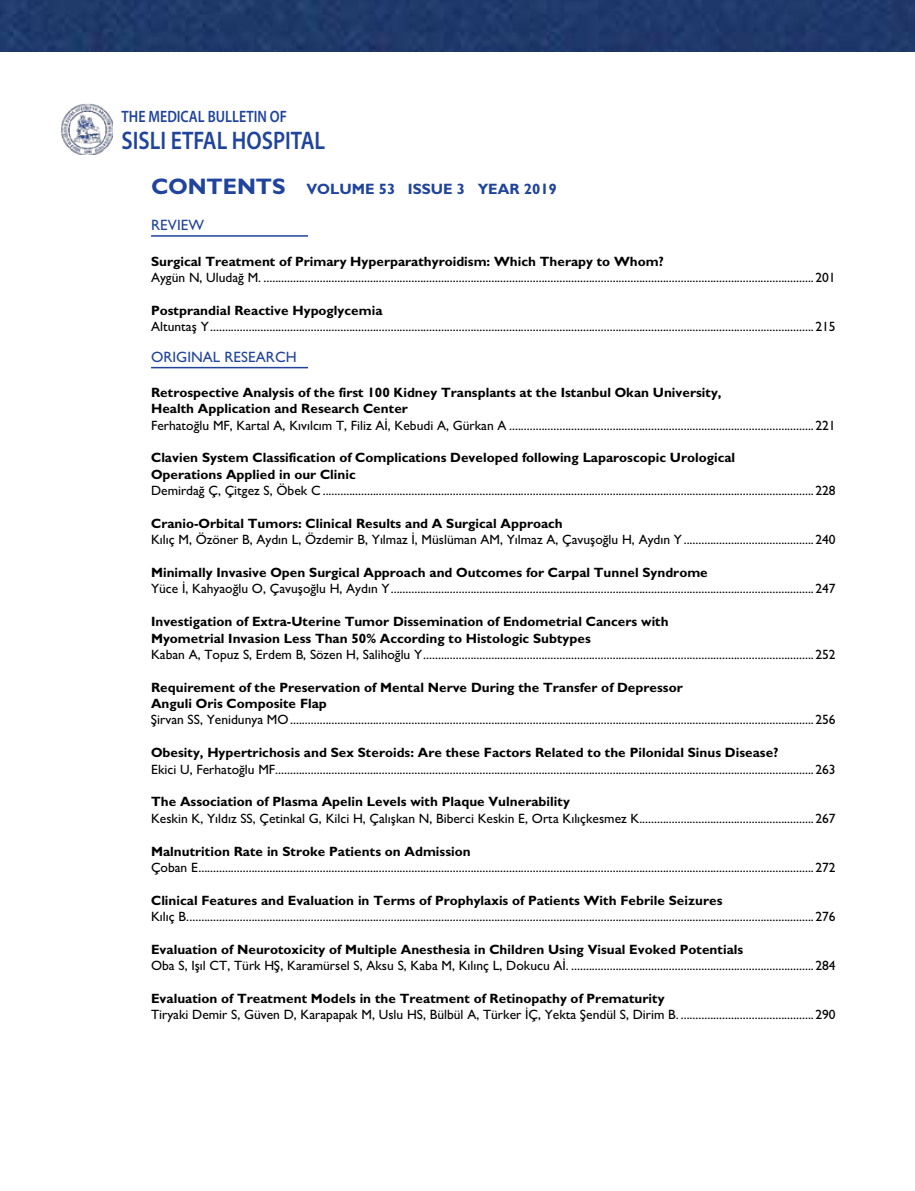
<style>
.page{position:relative;width:915px;height:1191px;background:#fff}
.page>*{position:absolute;margin:0;border:0;box-sizing:border-box;transform-origin:0 0}
.t1{font:600 25.5px "Myriad Pro";color:#20449c;scale:.85 1}
.t2{font:600 16.5px "Myriad Pro";color:#20449c;scale:.85 1}
.t3{font:700 15px "Gill Sans MT Pro";color:#20449c}
.t4{font:500 15px "Gill Sans MT Pro";color:#20449c}
.t5{font:500 13.5px "Gill Sans MT Pro";color:#000}
.t6{font:700 13.5px/16.4px "Gill Sans MT Pro";color:#000}
.s1{font-size:22.5px}
</style>
<div class="page">
<img style="left:61px;top:104px;width:51px;height:51px">
<div style="left:0;top:0;width:914px;height:52px;background:#1f396a"></div>
<hr style="left:151px;top:367px;width:157px;height:1px;background:#20449c">
<hr style="left:151px;top:235px;width:157px;height:2px;background:#20449c">
<p class="t2" style="left:121px;top:106px;width:196px">THE MEDICAL BULLETIN OF</p>
<h1 class="t1" style="left:121px;top:124px;width:241px">SISLI ETFAL HOSPITAL</h1>
<p class="t3" style="left:151px;top:180px;width:407px"><span class="s1">CONTENTS</span> VOLUME 53 ISSUE 3 YEAR 2019</p>
<p class="t4" style="left:151px;top:216px;width:55px">REVIEW</p>
<p class="t6" style="left:151px;top:253px;width:514px">Surgical Treatment of Primary Hyperparathyroidism: Which Therapy to Whom?</p>
<p class="t5" style="left:151px;top:269px;width:686px">Aygün N, Uludağ M. ..........................................................................................................................................................................................201</p>
<p class="t6" style="left:151px;top:302px;width:233px">Postprandial Reactive Hypoglycemia</p>
<p class="t5" style="left:151px;top:319px;width:686px">Altuntaş Y............................................................................................................................................................................................................215</p>
<p class="t4" style="left:151px;top:348px;width:147px">ORIGINAL RESEARCH</p>
<p class="t6" style="left:151px;top:384px;width:572px">Retrospective Analysis of the first 100 Kidney Transplants at the Istanbul Okan University,<br>Health Application and Research Center</p>
<p class="t5" style="left:151px;top:417px;width:686px">Ferhatoğlu MF, Kartal A, Kıvılcım T, Filiz Aİ, Kebudi A, Gürkan A .......................................................................................................221</p>
<p class="t6" style="left:151px;top:449px;width:585px">Clavien System Classification of Complications Developed following Laparoscopic Urological<br>Operations Applied in our Clinic</p>
<p class="t5" style="left:151px;top:482px;width:686px">Demirdağ Ç, Çitgez S, Öbek C ......................................................................................................................................................................228</p>
<p class="t6" style="left:151px;top:515px;width:413px">Cranio-Orbital Tumors: Clinical Results and A Surgical Approach</p>
<p class="t5" style="left:151px;top:531px;width:686px">Kılıç M, Özöner B, Aydın L, Özdemir B, Yılmaz İ, Müslüman AM, Yılmaz A, Çavuşoğlu H, Aydın Y............................................240</p>
<p class="t6" style="left:151px;top:564px;width:558px">Minimally Invasive Open Surgical Approach and Outcomes for Carpal Tunnel Syndrome</p>
<p class="t5" style="left:151px;top:581px;width:686px">Yüce İ, Kahyaoğlu O, Çavuşoğlu H, Aydın Y...............................................................................................................................................247</p>
<p class="t6" style="left:151px;top:613px;width:519px">Investigation of Extra-Uterine Tumor Dissemination of Endometrial Cancers with<br>Myometrial Invasion Less Than 50% According to Histologic Subtypes</p>
<p class="t5" style="left:151px;top:646px;width:686px">Kaban A, Topuz S, Erdem B, Sözen H, Salihoğlu Y....................................................................................................................................252</p>
<p class="t6" style="left:151px;top:678px;width:533px">Requirement of the Preservation of Mental Nerve During the Transfer of Depressor<br>Anguli Oris Composite Flap</p>
<p class="t5" style="left:151px;top:712px;width:686px">Şirvan SS, Yenidunya MO.................................................................................................................................................................................256</p>
<p class="t6" style="left:151px;top:744px;width:628px">Obesity, Hypertrichosis and Sex Steroids: Are these Factors Related to the Pilonidal Sinus Disease?</p>
<p class="t5" style="left:151px;top:761px;width:686px">Ekici U, Ferhatoğlu MF......................................................................................................................................................................................263</p>
<p class="t6" style="left:151px;top:793px;width:420px">The Association of Plasma Apelin Levels with Plaque Vulnerability</p>
<p class="t5" style="left:151px;top:810px;width:686px">Keskin K, Yıldız SS, Çetinkal G, Kilci H, Çalışkan N, Biberci Keskin E, Orta Kılıçkesmez K...........................................................267</p>
<p class="t6" style="left:151px;top:842px;width:321px">Malnutrition Rate in Stroke Patients on Admission</p>
<p class="t5" style="left:151px;top:859px;width:686px">Çoban E................................................................................................................................................................................................................272</p>
<p class="t6" style="left:151px;top:891px;width:572px">Clinical Features and Evaluation in Terms of Prophylaxis of Patients With Febrile Seizures</p>
<p class="t5" style="left:151px;top:908px;width:686px">Kılıç B....................................................................................................................................................................................................................276</p>
<p class="t6" style="left:151px;top:940px;width:593px">Evaluation of Neurotoxicity of Multiple Anesthesia in Children Using Visual Evoked Potentials</p>
<p class="t5" style="left:151px;top:957px;width:686px">Oba S, Işıl CT, Türk HŞ, Karamürsel S, Aksu S, Kaba M, Kılınç L, Dokucu Aİ. ..................................................................................284</p>
<p class="t6" style="left:151px;top:990px;width:515px">Evaluation of Treatment Models in the Treatment of Retinopathy of Prematurity</p>
<p class="t5" style="left:151px;top:1006px;width:686px">Tiryaki Demir S, Güven D, Karapapak M, Uslu HS, Bülbül A, Türker İÇ, Yekta Şendül S, Dirim B. .............................................290</p>
</div>
